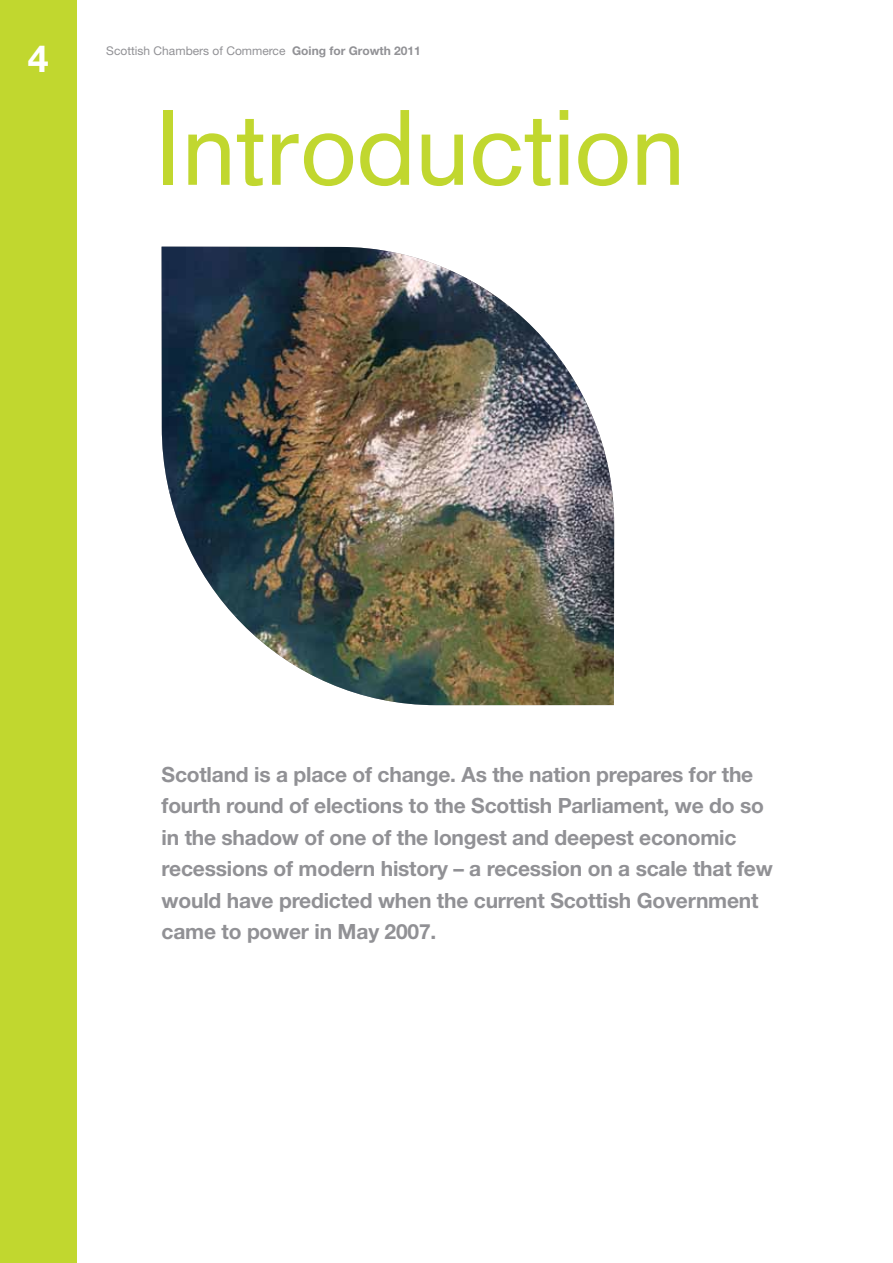
<style>
.page{position:relative;width:893px;height:1263px;background:#fff}
.page>*{position:absolute;margin:0;border:0;box-sizing:border-box;transform-origin:0 0}
.t1{font:105px "Akzidenz Grotesk";color:#c1d72f}
.t2{font:700 37.5px "Helvetica Neue";color:#fff}
.t3{font:700 21px/31.5px "Helvetica Neue";letter-spacing:-.01em;color:#919195}
.t4{font:12px "Helvetica Neue";color:#919195}
.s1{font-weight:700}
</style>
<div class="page">
<div style="left:0;top:0;width:77px;height:1263px;background:#c1d72f"></div>
<img style="left:162px;top:247px;width:452px;height:458px">
<h2 class="t2" style="left:28px;top:35px;width:22px">4</h2>
<p class="t4" style="left:106px;top:43px;width:316px">Scottish Chambers of Commerce <span class="s1">Going for Growth 2011</span></p>
<h1 class="t1" style="left:155px;top:86px;width:532px">Introduction</h1>
<p class="t3" style="left:162px;top:758px;width:613px">Scotland is a place of change. As the nation prepares for the fourth round of elections to the Scottish Parliament, we do so in the shadow of one of the longest and deepest economic recessions of modern history – a recession on a scale that few would have predicted when the current Scottish Government came to power in May 2007.</p>
</div>
